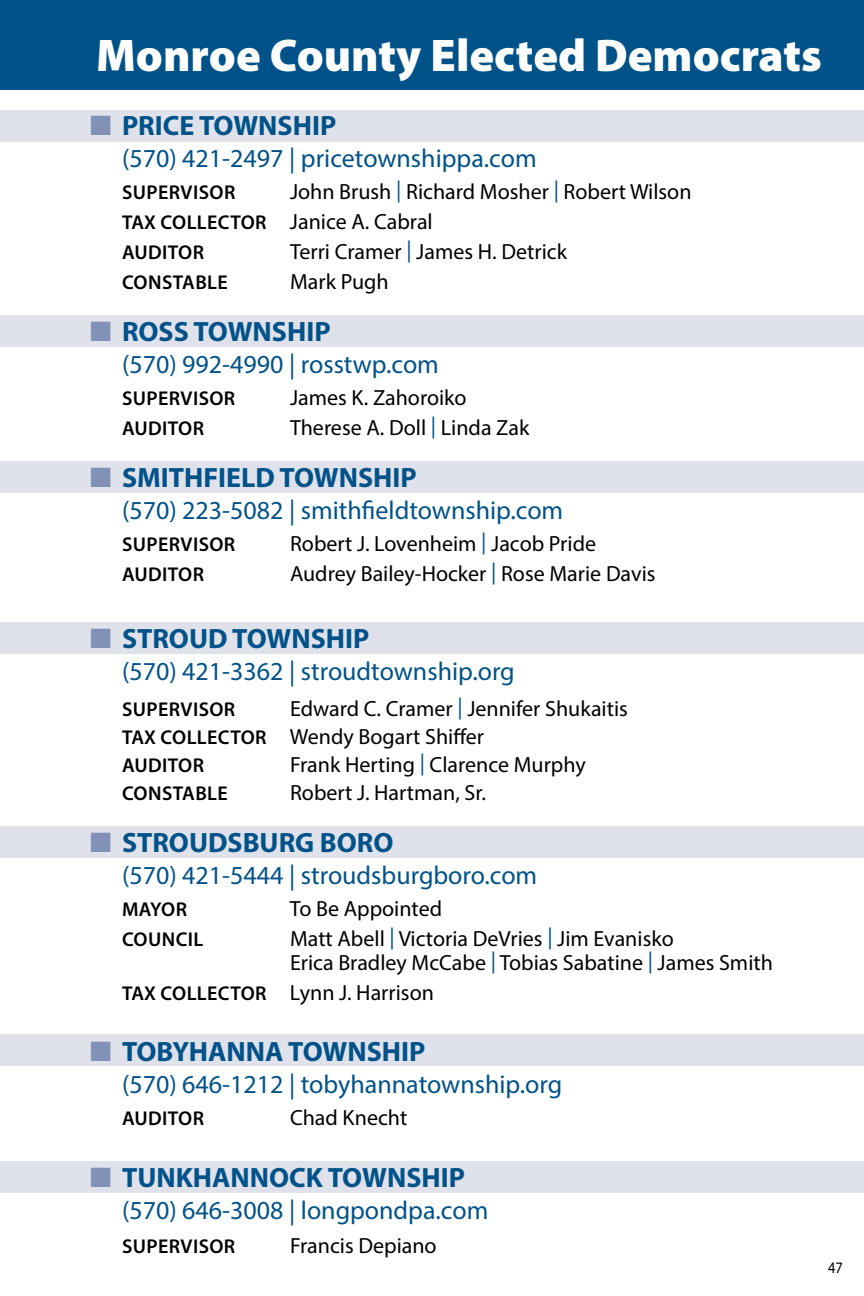
<style>
.page{position:relative;width:864px;height:1296px;background:#fff}
.page>*{position:absolute;margin:0;border:0;box-sizing:border-box;transform-origin:0 0}
.t1{font:900 46px "Myriad Pro";color:#fff}
.t2{font:700 28px "Myriad Pro";color:#005289}
.t3{font:26px "Myriad Pro";color:#005289}
.t4{font:22px/24px "Myriad Pro";color:#000}
.t5{font:600 20px "Myriad Pro";letter-spacing:.02em;color:#000}
.t6{font:16px "Myriad Pro";color:#000;scale:.9 1}
.s1{color:#8291b6}
.s2{color:#005289}
.s3{font-weight:600;font-size:20px}
</style>
<div class="page">
<div style="left:0;top:1034px;width:864px;height:32px;background:#dfe1eb"></div>
<div style="left:0;top:1162px;width:864px;height:31px;background:#dfe1eb"></div>
<div style="left:0;top:461px;width:864px;height:32px;background:#dfe1eb"></div>
<div style="left:0;top:315px;width:864px;height:32px;background:#dfe1eb"></div>
<div style="left:0;top:110px;width:864px;height:32px;background:#dfe1eb"></div>
<div style="left:0;top:0;width:864px;height:90px;background:#005289"></div>
<div style="left:0;top:826px;width:864px;height:32px;background:#dfe1eb"></div>
<div style="left:0;top:622px;width:864px;height:32px;background:#dfe1eb"></div>
<h1 class="t1" style="left:96px;top:24px;width:727px">Monroe County Elected Democrats</h1>
<p class="t2" style="left:90px;top:107px;width:248px"><span class="s1">■</span> PRICE TOWNSHIP</p>
<p class="t3" style="left:122px;top:142px;width:416px">(570) 421-2497 | pricetownshippa.com</p>
<p class="t5" style="left:122px;top:179px;width:115px">SUPERVISOR</p>
<p class="t4" style="left:122px;top:176px;width:571px;line-height:30px;text-indent:168px">John Brush <span class="s2">|</span> Richard Mosher <span class="s2">|</span> Robert Wilson<br><span class="s3">TAX COLLECTOR</span> Janice A. Cabral</p>
<p class="t5" style="left:122px;top:239px;width:84px">AUDITOR</p>
<p class="t4" style="left:290px;top:239px;width:278px">Terri Cramer <span class="s2">|</span> James H. Detrick</p>
<p class="t5" style="left:122px;top:269px;width:107px">CONSTABLE</p>
<p class="t4" style="left:290px;top:269px;width:100px">Mark Pugh</p>
<p class="t2" style="left:90px;top:314px;width:242px"><span class="s1">■</span> ROSS TOWNSHIP</p>
<p class="t3" style="left:122px;top:349px;width:318px">(570) 992-4990 | rosstwp.com</p>
<p class="t5" style="left:122px;top:386px;width:115px">SUPERVISOR</p>
<p class="t4" style="left:290px;top:386px;width:178px">James K. Zahoroiko</p>
<p class="t5" style="left:122px;top:416px;width:84px">AUDITOR</p>
<p class="t4" style="left:290px;top:416px;width:241px">Therese A. Doll <span class="s2">|</span> Linda Zak</p>
<p class="t2" style="left:90px;top:459px;width:328px"><span class="s1">■</span> SMITHFIELD TOWNSHIP</p>
<p class="t3" style="left:122px;top:494px;width:443px">(570) 223-5082 | smithfieldtownship.com</p>
<p class="t5" style="left:122px;top:532px;width:115px">SUPERVISOR</p>
<p class="t4" style="left:290px;top:531px;width:308px">Robert J. Lovenheim <span class="s2">|</span> Jacob Pride</p>
<p class="t5" style="left:122px;top:562px;width:84px">AUDITOR</p>
<p class="t4" style="left:290px;top:561px;width:367px">Audrey Bailey-Hocker <span class="s2">|</span> Rose Marie Davis</p>
<p class="t2" style="left:90px;top:620px;width:281px"><span class="s1">■</span> STROUD TOWNSHIP</p>
<p class="t3" style="left:122px;top:655px;width:394px">(570) 421-3362 | stroudtownship.org</p>
<p class="t5" style="left:122px;top:696px;width:115px">SUPERVISOR</p>
<p class="t4" style="left:122px;top:694px;width:507px;line-height:28px;text-indent:168px">Edward C. Cramer <span class="s2">|</span> Jennifer Shukaitis<br><span class="s3">TAX COLLECTOR</span> Wendy Bogart Shiffer</p>
<p class="t5" style="left:122px;top:752px;width:84px">AUDITOR</p>
<p class="t4" style="left:290px;top:752px;width:297px">Frank Herting <span class="s2">|</span> Clarence Murphy</p>
<p class="t5" style="left:122px;top:780px;width:107px">CONSTABLE</p>
<p class="t4" style="left:290px;top:780px;width:198px">Robert J. Hartman, Sr.</p>
<p class="t2" style="left:90px;top:824px;width:305px"><span class="s1">■</span> STROUDSBURG BORO</p>
<p class="t3" style="left:122px;top:859px;width:417px">(570) 421-5444 | stroudsburgboro.com</p>
<p class="t5" style="left:122px;top:897px;width:67px">MAYOR</p>
<p class="t4" style="left:290px;top:896px;width:154px">To Be Appointed</p>
<p class="t5" style="left:122px;top:927px;width:83px">COUNCIL</p>
<p class="t4" style="left:290px;top:926px;width:484px">Matt Abell <span class="s2">|</span> Victoria DeVries <span class="s2">|</span> Jim Evanisko<br>Erica Bradley McCabe <span class="s2">|</span> Tobias Sabatine <span class="s2">|</span> James Smith</p>
<p class="t4" style="left:122px;top:980px;width:313px"><span class="s3">TAX COLLECTOR</span> Lynn J. Harrison</p>
<p class="t2" style="left:90px;top:1033px;width:337px"><span class="s1">■</span> TOBYHANNA TOWNSHIP</p>
<p class="t3" style="left:122px;top:1068px;width:442px">(570) 646-1212 | tobyhannatownship.org</p>
<p class="t5" style="left:122px;top:1105px;width:84px">AUDITOR</p>
<p class="t4" style="left:290px;top:1105px;width:119px">Chad Knecht</p>
<p class="t2" style="left:90px;top:1159px;width:377px"><span class="s1">■</span> TUNKHANNOCK TOWNSHIP</p>
<p class="t3" style="left:122px;top:1194px;width:368px">(570) 646-3008 | longpondpa.com</p>
<p class="t5" style="left:122px;top:1233px;width:115px">SUPERVISOR</p>
<p class="t4" style="left:290px;top:1233px;width:148px">Francis Depiano</p>
<p class="t6" style="left:828px;top:1258px;width:18px">47</p>
</div>
